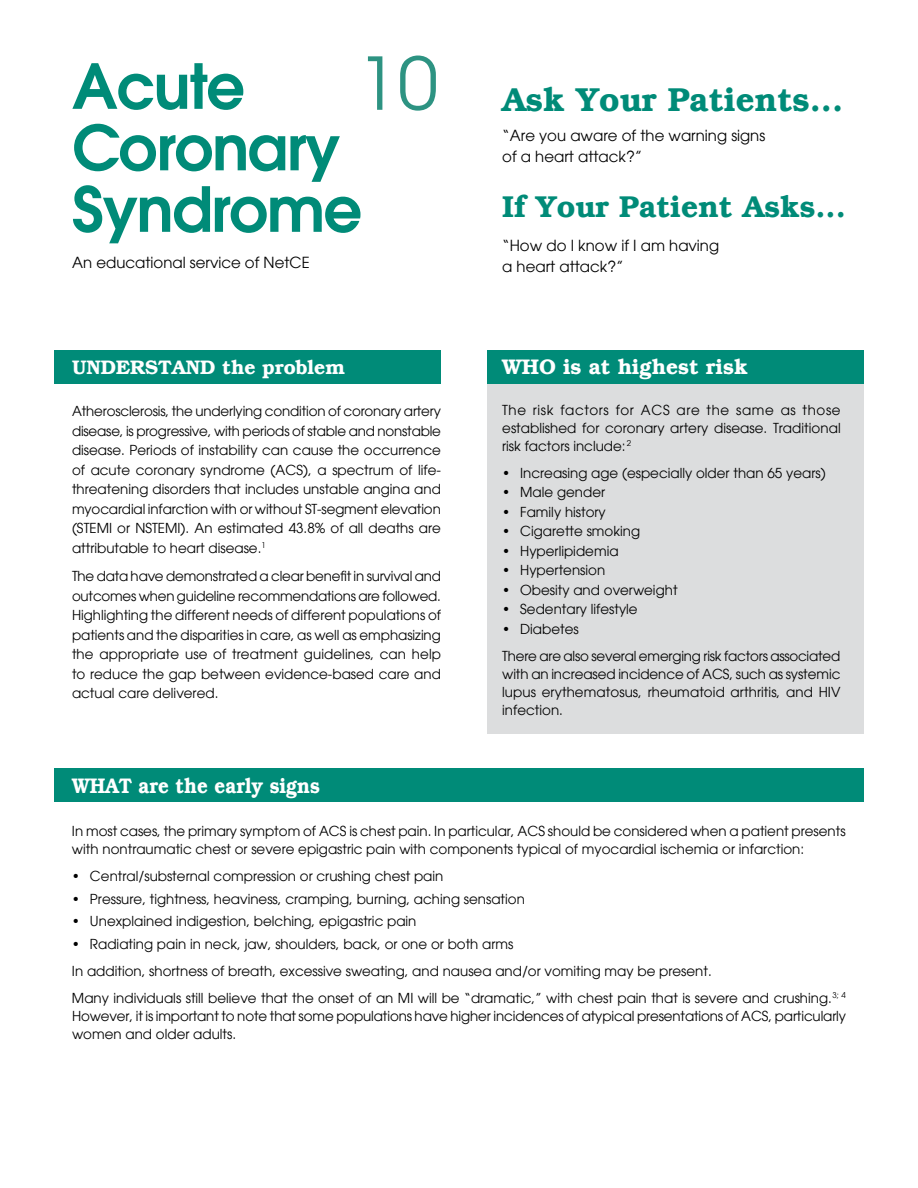
<style>
.page{position:relative;width:918px;height:1188px;background:#fff}
.page>*{position:absolute;margin:0;border:0;box-sizing:border-box;transform-origin:0 0}
.t1{font:600 61.5px/61.5px "Avant Garde";letter-spacing:-.025em;color:#008b78}
.t2{font:600 33px "Bookman";color:#008b78}
.t3{font:600 30px "Bookman";color:#008b78}
.t4{font:600 21px "Bookman";color:#fff;scale:.9 1}
.t5{font:600 21px "Bookman";color:#fff}
.t6{font:600 19.5px "Bookman";color:#fff}
.t7{font:15px/21px "Avant Garde";color:#000}
.t8{font:13.5px/19.5px "Avant Garde";color:#000;text-align:justify}
.s1{font-family:"Avant Garde";font-weight:400;font-size:72px;color:#2d9382}
</style>
<div class="page">
<div style="left:488px;top:369px;width:376px;height:365px;background:#dcddde"></div>
<div style="left:488px;top:350px;width:376px;height:33px;background:#008b78"></div>
<div style="left:54px;top:350px;width:387px;height:33px;background:#008b78"></div>
<div style="left:54px;top:769px;width:810px;height:33px;background:#008b78"></div>
<h2 class="t2" style="left:358px;top:80px;width:487px"><span class="s1">10</span> Ask Your Patients...</h2>
<h1 class="t1" style="left:72px;top:55px;width:292px">Acute<br>Coronary<br>Syndrome</h1>
<p class="t7" style="left:72px;top:252px;width:239px">An educational service of NetCE</p>
<p class="t7" style="left:502px;top:125px;width:265px">“Are you aware of the warning signs of a heart attack?”</p>
<h3 class="t3" style="left:502px;top:189px;width:345px">If Your Patient Asks...</h3>
<p class="t7" style="left:502px;top:235px;width:218px">“How do I know if I am having a heart attack?”</p>
<h3 class="t6" style="left:72px;top:356px;width:275px">UNDERSTAND the problem</h3>
<p class="t8" style="left:72px;top:402px;width:371px">Atherosclerosis, the underlying condition of coronary artery disease, is progressive, with periods of stable and nonstable disease. Periods of instability can cause the occurrence of acute coronary syndrome (ACS), a spectrum of life&shy;threatening disorders that includes unstable angina and myocardial infarction with or without ST-segment elevation (STEMI or NSTEMI). An estimated 43.8% of all deaths are attributable to heart disease.<sup>1</sup></p>
<p class="t8" style="left:72px;top:567px;width:371px">The data have demonstrated a clear benefit in survival and outcomes when guideline recommendations are followed.<br>Highlighting the different needs of different populations of patients and the disparities in care, as well as emphasizing the appropriate use of treatment guidelines, can help to reduce the gap between evidence-based care and actual care delivered.</p>
<h3 class="t4" style="left:72px;top:773px;width:277px">WHAT are the early signs</h3>
<h3 class="t5" style="left:502px;top:354px;width:247px">WHO is at highest risk</h3>
<p class="t8" style="left:502px;top:401px;width:340px;line-height:18px">The risk factors for ACS are the same as those established for coronary artery disease. Traditional risk factors include:<sup>2</sup></p>
<p class="t8" style="left:502px;top:463px;width:325px">• Increasing age (especially older than 65 years)</p>
<p class="t8" style="left:502px;top:483px;width:105px">• Male gender</p>
<p class="t8" style="left:502px;top:502px;width:105px">• Family history</p>
<p class="t8" style="left:502px;top:522px;width:140px">• Cigarette smoking</p>
<p class="t8" style="left:502px;top:541px;width:118px">• Hyperlipidemia</p>
<p class="t8" style="left:502px;top:561px;width:105px">• Hypertension</p>
<p class="t8" style="left:502px;top:580px;width:177px">• Obesity and overweight</p>
<p class="t8" style="left:502px;top:600px;width:137px">• Sedentary lifestyle</p>
<p class="t8" style="left:502px;top:615px;width:340px;line-height:27px">• Diabetes<br>There are also several emerging risk factors associated</p>
<p class="t8" style="left:502px;top:665px;width:340px;line-height:18px">with an increased incidence of ACS, such as systemic lupus erythematosus, rheumatoid arthritis, and HIV infection.</p>
<p class="t8" style="left:72px;top:822px;width:775px;line-height:18px">In most cases, the primary symptom of ACS is chest pain. In particular, ACS should be considered when a patient presents with nontraumatic chest or severe epigastric pain with components typical of myocardial ischemia or infarction:</p>
<p class="t8" style="left:72px;top:867px;width:373px">• Central/substernal compression or crushing chest pain</p>
<p class="t8" style="left:72px;top:889px;width:454px">• Pressure, tightness, heaviness, cramping, burning, aching sensation</p>
<p class="t8" style="left:72px;top:912px;width:346px">• Unexplained indigestion, belching, epigastric pain</p>
<p class="t8" style="left:72px;top:930px;width:776px;line-height:27px;text-align:left">• Radiating pain in neck, jaw, shoulders, back, or one or both arms<br>In addition, shortness of breath, excessive sweating, and nausea and/or vomiting may be present.<br>Many individuals still believe that the onset of an MI will be “dramatic,” with chest pain that is severe and crushing.<sup>3;</sup> <sup>4</sup></p>
<p class="t8" style="left:72px;top:1007px;width:776px;line-height:18px">However, it is important to note that some populations have higher incidences of atypical presentations of ACS, particularly women and older adults.</p>
</div>
